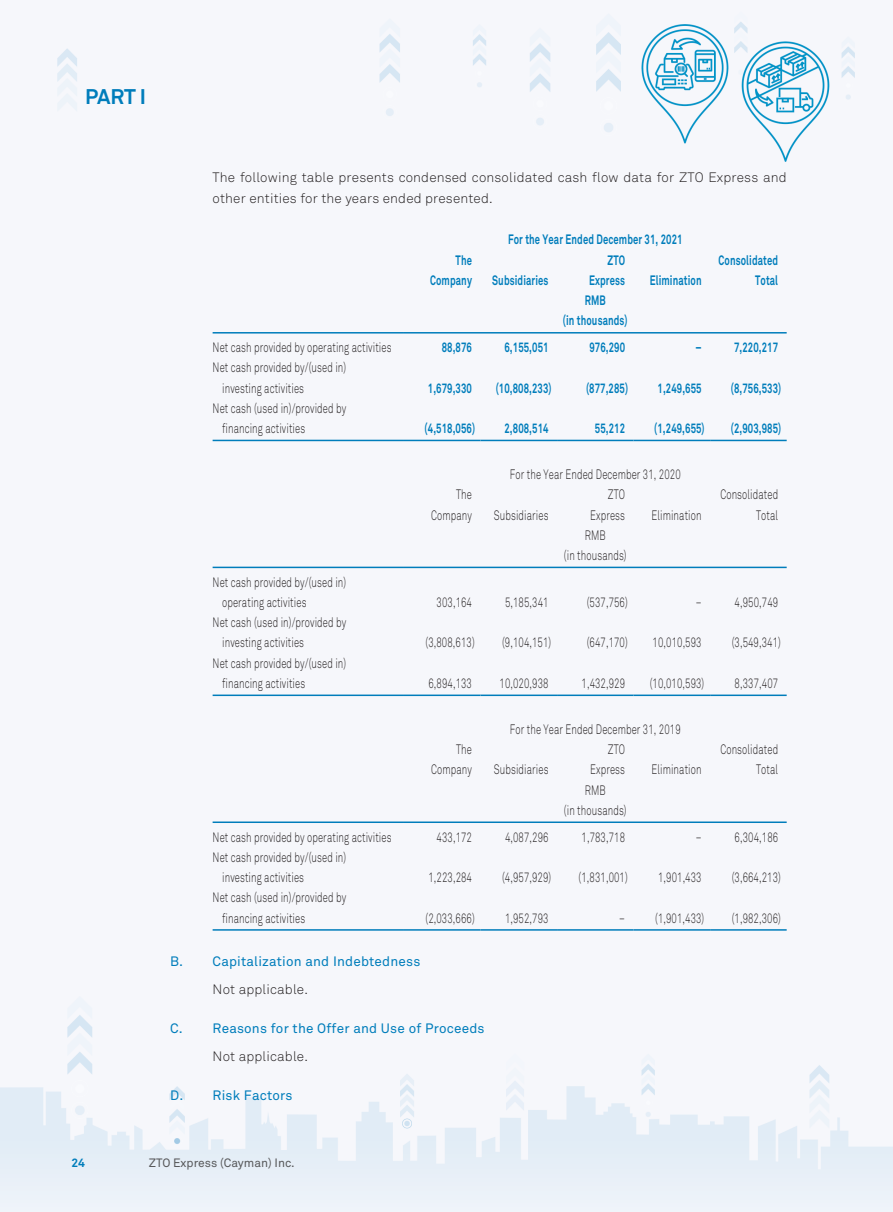
<style>
.page{position:relative;width:893px;height:1212px;background:#fff}
.page>*{position:absolute;margin:0;border:0;box-sizing:border-box;transform-origin:0 0}
.t1{font:700 21px "Akkurat Pro";color:#007dbb}
.t2{font:13.5px/20.2px "Akkurat Light Pro";letter-spacing:.01em;color:#231f20;scale:.7 1}
.t3{font:700 13.5px/20.2px "Akkurat Pro";letter-spacing:.01em;color:#007dbb;text-align:right;scale:.7 1}
.t4{font:13.5px/21px "Akkurat Light Pro";letter-spacing:.01em;color:#231f20}
.t5{font:13.5px "Akkurat Pro";letter-spacing:.015em;color:#007dbb}
.t6{font:12px "Akkurat Pro";color:#57585a}
.t7{font:700 12px "Akkurat Pro";color:#007dbb}
</style>
<div class="page">
<img style="left:0;top:12px;width:893px;height:1200px">
<hr style="left:213px;top:332px;width:191px;height:1px;background:#007dbb">
<hr style="left:404px;top:332px;width:383px;height:1px;background:#007dbb">
<hr style="left:213px;top:440px;width:191px;height:1px;background:#007dbb">
<hr style="left:404px;top:440px;width:76px;height:1px;background:#007dbb">
<hr style="left:480px;top:440px;width:77px;height:1px;background:#007dbb">
<hr style="left:557px;top:440px;width:77px;height:1px;background:#007dbb">
<hr style="left:634px;top:440px;width:76px;height:1px;background:#007dbb">
<hr style="left:710px;top:440px;width:77px;height:1px;background:#007dbb">
<hr style="left:213px;top:567px;width:191px;height:1px;background:#007dbb">
<hr style="left:404px;top:567px;width:383px;height:1px;background:#007dbb">
<hr style="left:213px;top:694px;width:191px;height:2px;background:#007dbb">
<hr style="left:404px;top:694px;width:76px;height:2px;background:#007dbb">
<hr style="left:480px;top:694px;width:77px;height:2px;background:#007dbb">
<hr style="left:557px;top:694px;width:77px;height:2px;background:#007dbb">
<hr style="left:634px;top:694px;width:76px;height:2px;background:#007dbb">
<hr style="left:710px;top:694px;width:77px;height:2px;background:#007dbb">
<hr style="left:213px;top:821px;width:191px;height:2px;background:#007dbb">
<hr style="left:404px;top:821px;width:383px;height:2px;background:#007dbb">
<hr style="left:213px;top:929px;width:191px;height:2px;background:#007dbb">
<hr style="left:404px;top:929px;width:76px;height:2px;background:#007dbb">
<hr style="left:480px;top:929px;width:77px;height:2px;background:#007dbb">
<hr style="left:557px;top:929px;width:77px;height:2px;background:#007dbb">
<hr style="left:634px;top:929px;width:76px;height:2px;background:#007dbb">
<hr style="left:710px;top:929px;width:77px;height:2px;background:#007dbb">
<h1 class="t1" style="left:85px;top:83px;width:63px">PART I</h1>
<p class="t4" style="left:213px;top:167px;width:575px">The following table presents condensed consolidated cash flow data for ZTO Express and other entities for the years ended presented.</p>
<p class="t3" style="left:508px;top:230px;width:251px">For the Year Ended December 31, 2021</p>
<p class="t3" style="left:430px;top:250px;width:61px">The<br>Company</p>
<p class="t3" style="left:718px;top:250px;width:87px">Consolidated<br>Total</p>
<p class="t3" style="left:589px;top:250px;width:53px">ZTO<br>Express</p>
<p class="t3" style="left:650px;top:270px;width:76px">Elimination</p>
<p class="t3" style="left:492px;top:270px;width:82px">Subsidiaries</p>
<p class="t3" style="left:563px;top:290px;width:94px;text-align:center">RMB<br>(in thousands)</p>
<p class="t2" style="left:213px;top:337px;width:257px">Net cash provided by operating activities</p>
<p class="t3" style="left:442px;top:337px;width:45px">88,876</p>
<p class="t3" style="left:504px;top:337px;width:64px">6,155,051</p>
<p class="t3" style="left:589px;top:337px;width:53px">976,290</p>
<p class="t3" style="left:695px;top:337px;width:10px">–</p>
<p class="t3" style="left:734px;top:337px;width:64px">7,220,217</p>
<p class="t2" style="left:222px;top:358px;width:179px;text-indent:-10px">Net cash provided by/(used in) investing activities</p>
<p class="t3" style="left:428px;top:378px;width:64px">1,679,330</p>
<p class="t3" style="left:496px;top:378px;width:81px">(10,808,233)</p>
<p class="t3" style="left:586px;top:378px;width:62px">(877,285)</p>
<p class="t3" style="left:658px;top:378px;width:64px">1,249,655</p>
<p class="t3" style="left:731px;top:378px;width:74px">(8,756,533)</p>
<p class="t2" style="left:222px;top:398px;width:179px;text-indent:-10px">Net cash (used in)/provided by financing activities</p>
<p class="t2" style="left:222px;top:572px;width:179px;text-indent:-10px">Net cash provided by/(used in) operating activities</p>
<p class="t2" style="left:222px;top:613px;width:179px;text-indent:-10px">Net cash (used in)/provided by investing activities</p>
<p class="t2" style="left:222px;top:653px;width:179px;text-indent:-10px">Net cash provided by/(used in) financing activities</p>
<p class="t3" style="left:425px;top:418px;width:74px">(4,518,056)</p>
<p class="t3" style="left:504px;top:418px;width:64px">2,808,514</p>
<p class="t3" style="left:595px;top:418px;width:45px">55,212</p>
<p class="t3" style="left:654px;top:418px;width:74px">(1,249,655)</p>
<p class="t3" style="left:731px;top:418px;width:74px">(2,903,985)</p>
<p class="t2" style="left:510px;top:464px;width:245px">For the Year Ended December 31, 2020</p>
<p class="t2" style="left:431px;top:485px;width:60px;text-align:right">The<br>Company</p>
<p class="t2" style="left:590px;top:485px;width:51px;text-align:right">ZTO<br>Express</p>
<p class="t2" style="left:720px;top:485px;width:84px;text-align:right">Consolidated<br>Total</p>
<p class="t2" style="left:494px;top:505px;width:80px">Subsidiaries</p>
<p class="t2" style="left:651px;top:505px;width:73px">Elimination</p>
<p class="t2" style="left:564px;top:525px;width:91px;text-align:center">RMB<br>(in thousands)</p>
<p class="t2" style="left:437px;top:592px;width:52px">303,164</p>
<p class="t2" style="left:505px;top:592px;width:64px">5,185,341</p>
<p class="t2" style="left:587px;top:592px;width:60px">(537,756)</p>
<p class="t2" style="left:696px;top:592px;width:10px">–</p>
<p class="t2" style="left:735px;top:592px;width:64px">4,950,749</p>
<p class="t2" style="left:425px;top:633px;width:72px">(3,808,613)</p>
<p class="t2" style="left:502px;top:633px;width:72px">(9,104,151)</p>
<p class="t2" style="left:587px;top:633px;width:60px">(647,170)</p>
<p class="t2" style="left:653px;top:633px;width:72px">10,010,593</p>
<p class="t2" style="left:732px;top:633px;width:72px">(3,549,341)</p>
<p class="t2" style="left:428px;top:673px;width:64px">6,894,133</p>
<p class="t2" style="left:500px;top:673px;width:72px">10,020,938</p>
<p class="t2" style="left:582px;top:673px;width:64px">1,432,929</p>
<p class="t2" style="left:650px;top:673px;width:80px">(10,010,593)</p>
<p class="t2" style="left:735px;top:673px;width:64px">8,337,407</p>
<p class="t2" style="left:510px;top:719px;width:245px">For the Year Ended December 31, 2019</p>
<p class="t2" style="left:431px;top:739px;width:60px;text-align:right">The<br>Company</p>
<p class="t2" style="left:590px;top:739px;width:51px;text-align:right">ZTO<br>Express</p>
<p class="t2" style="left:720px;top:739px;width:84px;text-align:right">Consolidated<br>Total</p>
<p class="t2" style="left:494px;top:760px;width:80px">Subsidiaries</p>
<p class="t2" style="left:651px;top:760px;width:73px">Elimination</p>
<p class="t2" style="left:564px;top:780px;width:91px;text-align:center">RMB<br>(in thousands)</p>
<p class="t2" style="left:213px;top:827px;width:257px">Net cash provided by operating activities</p>
<p class="t2" style="left:437px;top:827px;width:52px">433,172</p>
<p class="t2" style="left:505px;top:827px;width:64px">4,087,296</p>
<p class="t2" style="left:582px;top:827px;width:64px">1,783,718</p>
<p class="t2" style="left:696px;top:827px;width:10px">–</p>
<p class="t2" style="left:735px;top:827px;width:64px">6,304,186</p>
<p class="t2" style="left:222px;top:847px;width:179px;text-indent:-10px">Net cash provided by/(used in) investing activities</p>
<p class="t2" style="left:428px;top:867px;width:64px">1,223,284</p>
<p class="t2" style="left:502px;top:867px;width:72px">(4,957,929)</p>
<p class="t2" style="left:579px;top:867px;width:72px">(1,831,001)</p>
<p class="t2" style="left:658px;top:867px;width:64px">1,901,433</p>
<p class="t2" style="left:732px;top:867px;width:72px">(3,664,213)</p>
<p class="t2" style="left:222px;top:888px;width:179px;text-indent:-10px">Net cash (used in)/provided by financing activities</p>
<p class="t2" style="left:425px;top:908px;width:72px">(2,033,666)</p>
<p class="t2" style="left:505px;top:908px;width:64px">1,952,793</p>
<p class="t2" style="left:619px;top:908px;width:123px">– (1,901,433)</p>
<p class="t2" style="left:732px;top:908px;width:72px">(1,982,306)</p>
<p class="t5" style="left:170px;top:954px;width:252px">B. Capitalization and Indebtedness</p>
<p class="t4" style="left:213px;top:979px;width:97px">Not applicable.</p>
<p class="t5" style="left:170px;top:1021px;width:316px">C. Reasons for the Offer and Use of Proceeds</p>
<p class="t4" style="left:213px;top:1046px;width:97px">Not applicable.</p>
<p class="t5" style="left:170px;top:1088px;width:124px">D. Risk Factors</p>
<p class="t7" style="left:71px;top:1156px;width:15px">24</p>
<p class="t6" style="left:149px;top:1156px;width:147px">ZTO Express (Cayman) Inc.</p>
</div>
